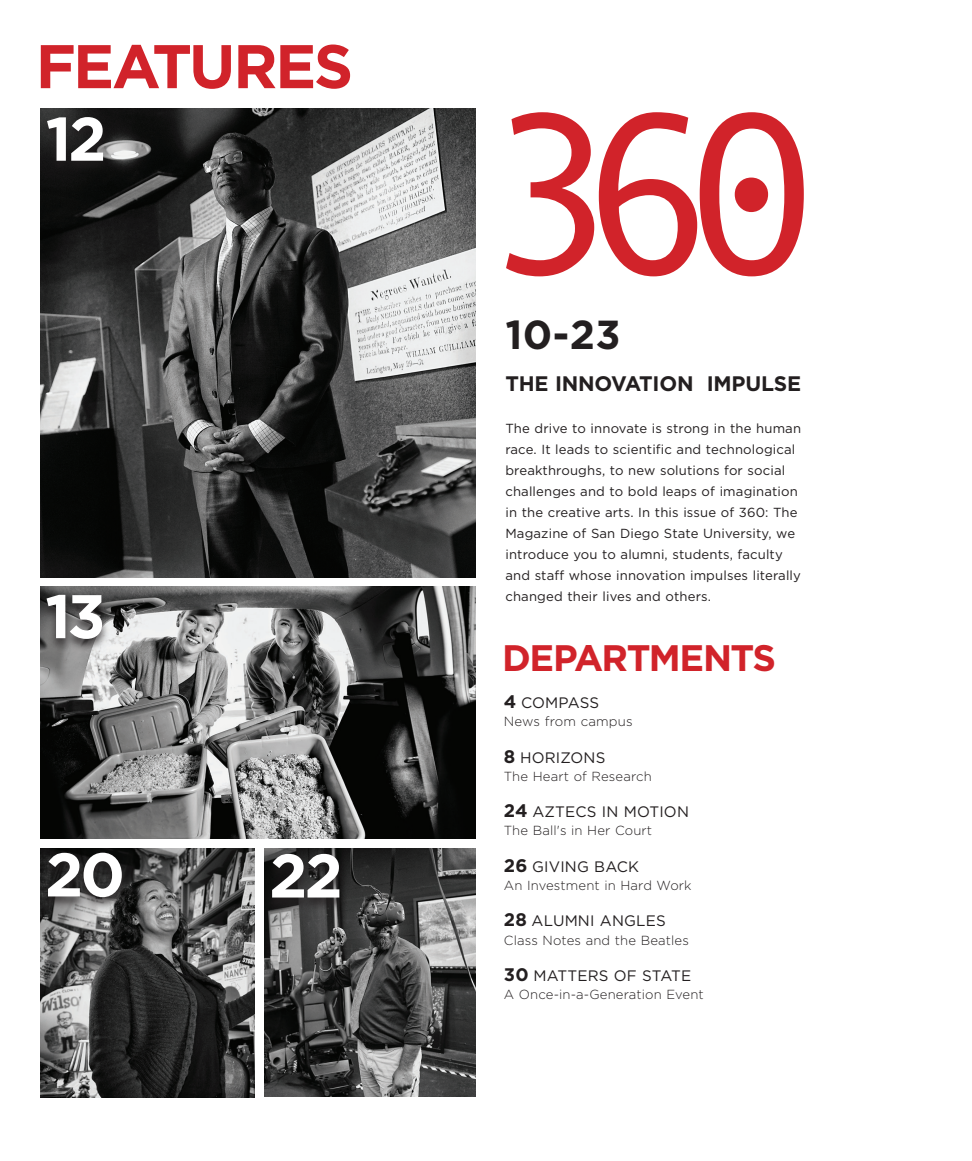
<style>
.page{position:relative;width:972px;height:1161px;background:#fff}
.page>*{position:absolute;margin:0;border:0;box-sizing:border-box;transform-origin:0 0}
.t1{font:700 61.5px "Gotham";letter-spacing:-.04em;color:#d1232a}
.t2{font:700 61.5px "Gotham";letter-spacing:-.05em;color:#fff}
.Body_Text-TIGHT{font:700 40.5px "Gotham";color:#231f20}
.t3{font:700 36.9px "Gotham";letter-spacing:-.04em;color:#d1232a}
.Body_Text-TIGHT-2{font:700 21px "Gotham";letter-spacing:-.01em;color:#231f20}
.Body_Text-TIGHT-3{font:15.15px "Gotham";letter-spacing:.01em;color:#231f20}
.Body_Text-TIGHT-4{font:13.2px/21px "Gotham";letter-spacing:.01em;color:#231f20}
.Body_Text-TIGHT-5{font:300 13.2px "Gotham";letter-spacing:.01em;color:#231f20}
.s1{font-weight:700;font-size:18.15px}
</style>
<div class="page">
<img style="left:40px;top:587px;width:435px;height:252px">
<div style="left:39px;top:593px;width:71px;height:61px;background:#231f20;opacity:.75"></div>
<img style="left:40px;top:848px;width:214px;height:250px">
<div style="left:40px;top:851px;width:90px;height:61px;background:#231f20;opacity:.75"></div>
<svg style="left:506px;top:112px;width:298px;height:164px"></svg>
<img style="left:40px;top:109px;width:435px;height:468px">
<div style="left:39px;top:116px;width:72px;height:60px;background:#231f20;opacity:.75"></div>
<img style="left:265px;top:848px;width:210px;height:249px">
<div style="left:264px;top:852px;width:84px;height:60px;background:#231f20;opacity:.75"></div>
<p class="t1" style="left:36px;top:26px;width:319px">FEATURES</p>
<p class="t2" style="left:46px;top:98px;width:62px">12</p>
<p class="t2" style="left:45px;top:576px;width:62px">13</p>
<p class="t2" style="left:45px;top:834px;width:82px">20</p>
<p class="t2" style="left:269px;top:835px;width:75px">22</p>
<p class="Body_Text-TIGHT" style="left:505px;top:308px;width:117px">10-23</p>
<p class="Body_Text-TIGHT-2" style="left:505px;top:370px;width:297px">THE INNOVATION IMPULSE</p>
<p class="Body_Text-TIGHT-4" style="left:505px;top:418px;width:297px">The drive to innovate is strong in the human race. It leads to scientific and technological breakthroughs, to new solutions for social challenges and to bold leaps of imagination in the creative arts. In this issue of 360: The Magazine of San Diego State University, we introduce you to alumni, students, faculty and staff whose innovation impulses literally changed their lives and others.</p>
<p class="t3" style="left:502px;top:634px;width:276px">DEPARTMENTS</p>
<p class="Body_Text-TIGHT-3" style="left:504px;top:694px;width:97px"><span class="s1">4</span> COMPASS</p>
<p class="Body_Text-TIGHT-5" style="left:504px;top:713px;width:130px">News from campus</p>
<p class="Body_Text-TIGHT-3" style="left:504px;top:749px;width:103px"><span class="s1">8</span> HORIZONS</p>
<p class="Body_Text-TIGHT-5" style="left:504px;top:768px;width:149px">The Heart of Research</p>
<p class="Body_Text-TIGHT-3" style="left:504px;top:804px;width:187px"><span class="s1">24</span> AZTECS IN MOTION</p>
<p class="Body_Text-TIGHT-5" style="left:504px;top:822px;width:150px">The Ball's in Her Court</p>
<p class="Body_Text-TIGHT-3" style="left:504px;top:858px;width:137px"><span class="s1">26</span> GIVING BACK</p>
<p class="Body_Text-TIGHT-5" style="left:504px;top:877px;width:189px">An Investment in Hard Work</p>
<p class="Body_Text-TIGHT-3" style="left:504px;top:913px;width:163px"><span class="s1">28</span> ALUMNI ANGLES</p>
<p class="Body_Text-TIGHT-5" style="left:504px;top:931px;width:187px">Class Notes and the Beatles</p>
<p class="Body_Text-TIGHT-3" style="left:504px;top:967px;width:189px"><span class="s1">30</span> MATTERS OF STATE</p>
<p class="Body_Text-TIGHT-5" style="left:504px;top:986px;width:201px">A Once-in-a-Generation Event</p>
</div>
